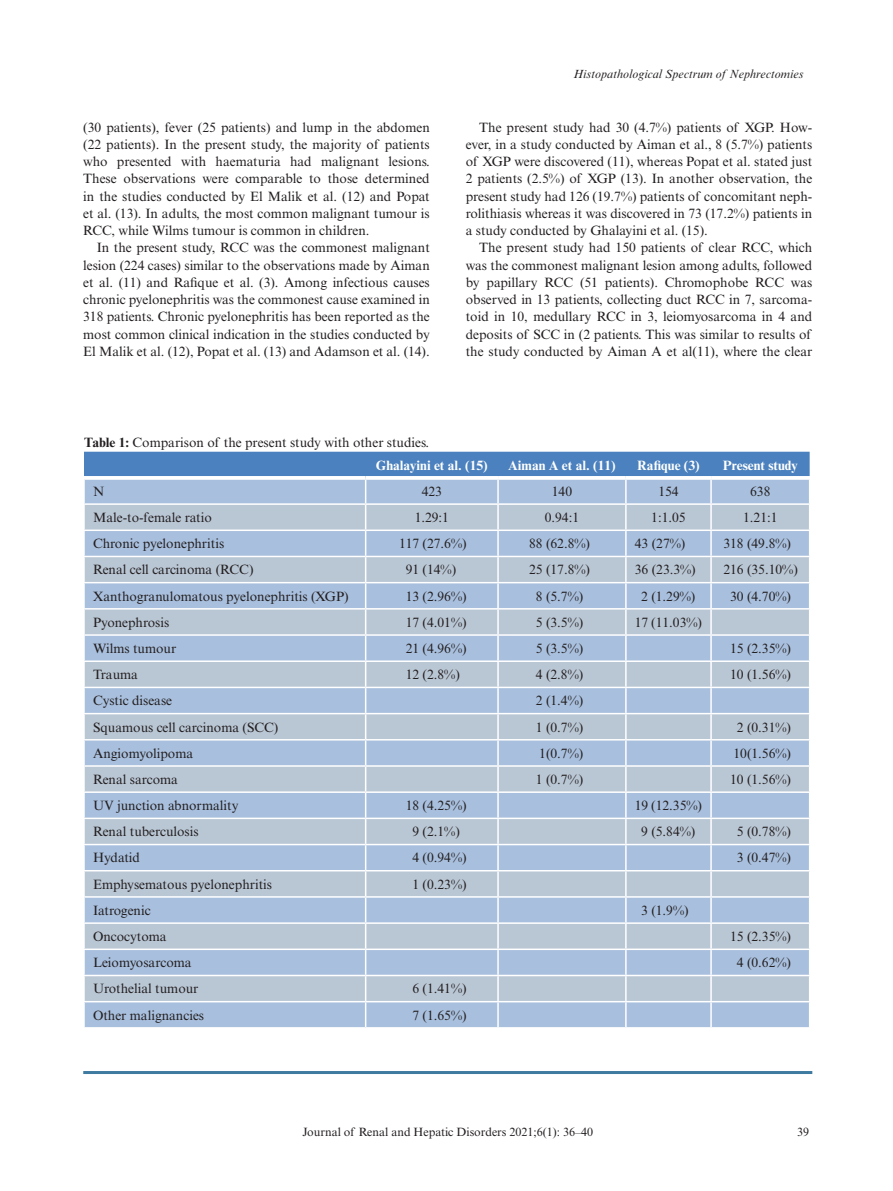
<style>
.page{position:relative;width:893px;height:1191px;background:#fff}
.page>*{position:absolute;margin:0;border:0;box-sizing:border-box;transform-origin:0 0}
.TXI{font:13.5px/17.2px "Times New Roman MT Std";color:#231f20;text-align:justify}
.TB{font:13.5px "Times New Roman MT Std";color:#231f20}
.TCH{font:700 13.5px "Times New Roman MT Std";color:#fff}
.TT{font:13.5px "Times New Roman MT Std";color:#231f20}
.t1{font:12px "Times New Roman MT Std";color:#231f20}
.t2{font:italic 12px "Times New Roman MT Std";color:#231f20}
.s1{font-weight:700}
</style>
<div class="page">
<hr style="left:83px;top:1071px;width:729px;height:3px;background:#3f7ba0">
<svg style="left:84px;top:452px;width:726px;height:575px;background:#b0c3d9"></svg>
<hr style="left:83px;top:1001px;width:283px;height:1px;background:#fff">
<hr style="left:366px;top:1001px;width:132px;height:1px;background:#fff">
<hr style="left:498px;top:1001px;width:128px;height:1px;background:#fff">
<hr style="left:626px;top:1001px;width:85px;height:1px;background:#fff">
<hr style="left:711px;top:1001px;width:99px;height:1px;background:#fff">
<p class="TXI" style="left:83px;top:118px;width:348px">(30 patients), fever (25 patients) and lump in the abdomen (22 patients). In the present study, the majority of patients who presented with haematuria had malignant lesions.<br>These observations were comparable to those determined in the studies conducted by El Malik et al. (12) and Popat et al. (13). In adults, the most common malignant tumour is RCC, while Wilms tumour is common in children.</p>
<p class="TXI" style="left:83px;top:239px;width:348px;text-indent:14px">In the present study, RCC was the commonest malignant lesion (224 cases) similar to the observations made by Aiman et al. (11) and Rafique et al. (3). Among infectious causes chronic pyelonephritis was the commonest cause examined in 318 patients. Chronic pyelonephritis has been reported as the most common clinical indication in the studies conducted by El Malik et al. (12), Popat et al. (13) and Adamson et al. (14).</p>
<p class="t2" style="left:573px;top:67px;width:231px">Histopathological Spectrum of Nephrectomies</p>
<p class="TXI" style="left:466px;top:118px;width:348px;text-indent:14px">The present study had 30 (4.7%) patients of XGP. How&shy;ever, in a study conducted by Aiman et al., 8 (5.7%) patients of XGP were discovered (11), whereas Popat et al. stated just 2 patients (2.5%) of XGP (13). In another observation, the present study had 126 (19.7%) patients of concomitant neph&shy;rolithiasis whereas it was discovered in 73 (17.2%) patients in a study conducted by Ghalayini et al. (15).</p>
<p class="TXI" style="left:466px;top:239px;width:348px;text-indent:14px">The present study had 150 patients of clear RCC, which was the commonest malignant lesion among adults, followed by papillary RCC (51 patients). Chromophobe RCC was observed in 13 patients, collecting duct RCC in 7, sarcoma&shy;toid in 10, medullary RCC in 3, leiomyosarcoma in 4 and deposits of SCC in (2 patients. This was similar to results of the study conducted by Aiman A et al(11), where the clear</p>
<p class="TT" style="left:84px;top:435px;width:347px"><span class="s1">Table 1:</span> Comparison of the present study with other studies.</p>
<p class="TCH" style="left:376px;top:457px;width:113px">Ghalayini et al. (15)</p>
<p class="TCH" style="left:508px;top:457px;width:109px">Aiman A et al. (11)</p>
<p class="TCH" style="left:637px;top:457px;width:64px">Rafique (3)</p>
<p class="TCH" style="left:723px;top:457px;width:77px">Present study</p>
<p class="TB" style="left:93px;top:483px;width:13px">N</p>
<p class="TB" style="left:422px;top:483px;width:22px">423</p>
<p class="TB" style="left:552px;top:483px;width:22px">140</p>
<p class="TB" style="left:658px;top:483px;width:22px">154</p>
<p class="TB" style="left:750px;top:483px;width:22px">638</p>
<p class="TB" style="left:93px;top:509px;width:120px">Male-to-female ratio</p>
<p class="TB" style="left:415px;top:509px;width:36px">1.29:1</p>
<p class="TB" style="left:545px;top:509px;width:36px">0.94:1</p>
<p class="TB" style="left:651px;top:509px;width:36px">1:1.05</p>
<p class="TB" style="left:743px;top:509px;width:36px">1.21:1</p>
<p class="TB" style="left:93px;top:536px;width:133px">Chronic pyelonephritis</p>
<p class="TB" style="left:399px;top:536px;width:69px">117 (27.6%)</p>
<p class="TB" style="left:529px;top:536px;width:62px">88 (62.8%)</p>
<p class="TB" style="left:635px;top:536px;width:52px">43 (27%)</p>
<p class="TB" style="left:723px;top:536px;width:69px">318 (49.8%)</p>
<p class="TB" style="left:93px;top:562px;width:162px">Renal cell carcinoma (RCC)</p>
<p class="TB" style="left:406px;top:562px;width:52px">91 (14%)</p>
<p class="TB" style="left:529px;top:562px;width:62px">25 (17.8%)</p>
<p class="TB" style="left:635px;top:562px;width:62px">36 (23.3%)</p>
<p class="TB" style="left:723px;top:562px;width:76px">216 (35.10%)</p>
<p class="TB" style="left:93px;top:588px;width:257px">Xanthogranulomatous pyelonephritis (XGP)</p>
<p class="TB" style="left:406px;top:588px;width:62px">13 (2.96%)</p>
<p class="TB" style="left:536px;top:588px;width:49px">8 (5.7%)</p>
<p class="TB" style="left:641px;top:588px;width:56px">2 (1.29%)</p>
<p class="TB" style="left:730px;top:588px;width:62px">30 (4.70%)</p>
<p class="TB" style="left:93px;top:614px;width:78px">Pyonephrosis</p>
<p class="TB" style="left:406px;top:614px;width:62px">17 (4.01%)</p>
<p class="TB" style="left:536px;top:614px;width:49px">5 (3.5%)</p>
<p class="TB" style="left:635px;top:614px;width:69px">17 (11.03%)</p>
<p class="TB" style="left:93px;top:640px;width:85px">Wilms tumour</p>
<p class="TB" style="left:406px;top:640px;width:62px">21 (4.96%)</p>
<p class="TB" style="left:536px;top:640px;width:49px">5 (3.5%)</p>
<p class="TB" style="left:730px;top:640px;width:62px">15 (2.35%)</p>
<p class="TB" style="left:93px;top:667px;width:46px">Trauma</p>
<p class="TB" style="left:406px;top:667px;width:56px">12 (2.8%)</p>
<p class="TB" style="left:536px;top:667px;width:49px">4 (2.8%)</p>
<p class="TB" style="left:730px;top:667px;width:62px">10 (1.56%)</p>
<p class="TB" style="left:93px;top:693px;width:81px">Cystic disease</p>
<p class="TB" style="left:536px;top:693px;width:49px">2 (1.4%)</p>
<p class="TB" style="left:93px;top:719px;width:187px">Squamous cell carcinoma (SCC)</p>
<p class="TB" style="left:536px;top:719px;width:49px">1 (0.7%)</p>
<p class="TB" style="left:737px;top:719px;width:56px">2 (0.31%)</p>
<p class="TB" style="left:93px;top:745px;width:102px">Angiomyolipoma</p>
<p class="TB" style="left:539px;top:745px;width:46px">1(0.7%)</p>
<p class="TB" style="left:734px;top:745px;width:59px">10(1.56%)</p>
<p class="TB" style="left:93px;top:771px;width:87px">Renal sarcoma</p>
<p class="TB" style="left:536px;top:771px;width:49px">1 (0.7%)</p>
<p class="TB" style="left:730px;top:771px;width:62px">10 (1.56%)</p>
<p class="TB" style="left:93px;top:797px;width:147px">UV junction abnormality</p>
<p class="TB" style="left:406px;top:797px;width:62px">18 (4.25%)</p>
<p class="TB" style="left:635px;top:797px;width:69px">19 (12.35%)</p>
<p class="TB" style="left:93px;top:824px;width:107px">Renal tuberculosis</p>
<p class="TB" style="left:412px;top:824px;width:49px">9 (2.1%)</p>
<p class="TB" style="left:641px;top:824px;width:56px">9 (5.84%)</p>
<p class="TB" style="left:737px;top:824px;width:56px">5 (0.78%)</p>
<p class="TB" style="left:93px;top:850px;width:49px">Hydatid</p>
<p class="TB" style="left:412px;top:850px;width:56px">4 (0.94%)</p>
<p class="TB" style="left:737px;top:850px;width:56px">3 (0.47%)</p>
<p class="TB" style="left:93px;top:876px;width:180px">Emphysematous pyelonephritis</p>
<p class="TB" style="left:412px;top:876px;width:56px">1 (0.23%)</p>
<p class="TB" style="left:93px;top:902px;width:59px">Iatrogenic</p>
<p class="TB" style="left:641px;top:902px;width:49px">3 (1.9%)</p>
<p class="TB" style="left:93px;top:928px;width:75px">Oncocytoma</p>
<p class="TB" style="left:730px;top:928px;width:62px">15 (2.35%)</p>
<p class="TB" style="left:93px;top:955px;width:100px">Leiomyosarcoma</p>
<p class="TB" style="left:737px;top:955px;width:56px">4 (0.62%)</p>
<p class="TB" style="left:93px;top:981px;width:107px">Urothelial tumour</p>
<p class="TB" style="left:412px;top:981px;width:56px">6 (1.41%)</p>
<p class="TB" style="left:93px;top:1007px;width:113px">Other malignancies</p>
<p class="TB" style="left:412px;top:1007px;width:56px">7 (1.65%)</p>
<p class="t1" style="left:303px;top:1124px;width:292px">Journal of Renal and Hepatic Disorders 2021;6(1): 36–40</p>
<p class="t1" style="left:797px;top:1124px;width:13px">39</p>
</div>
